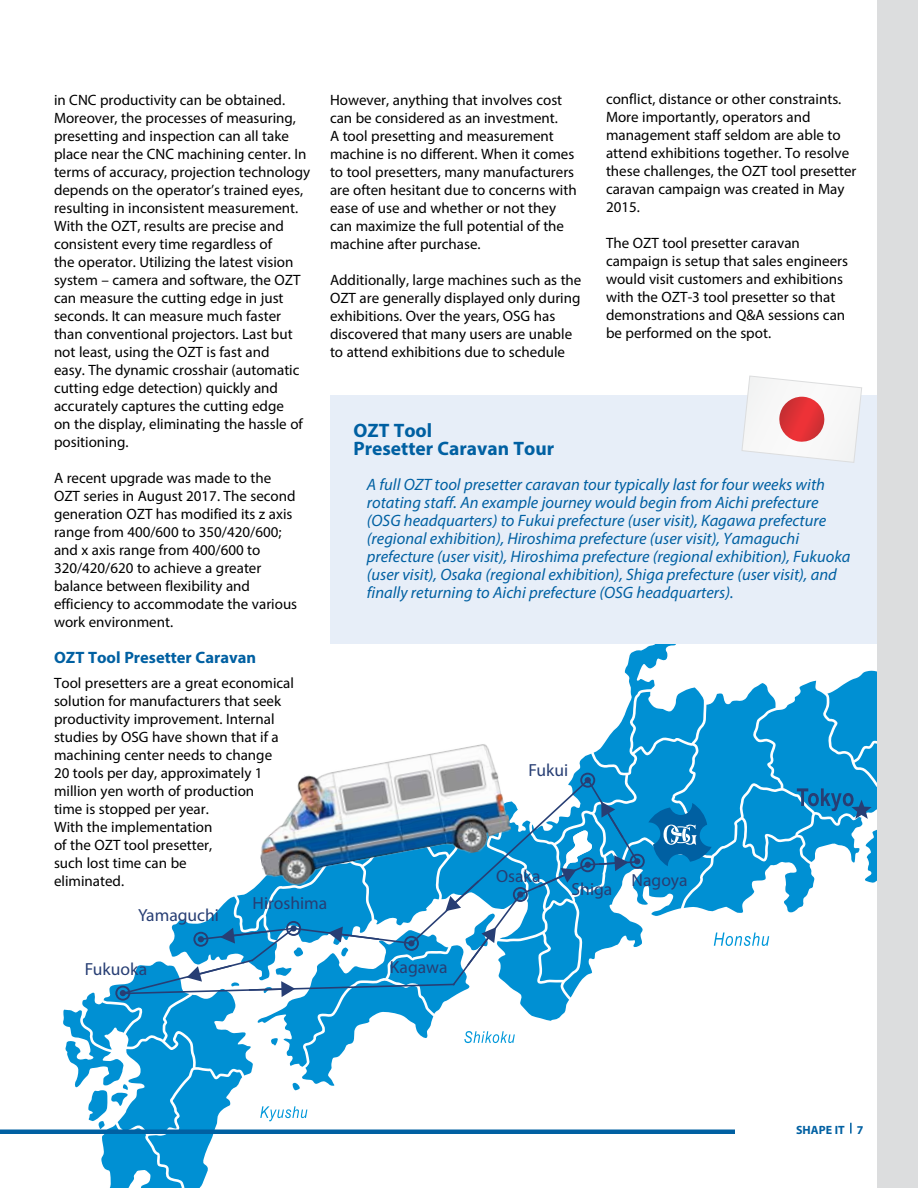
<style>
.page{position:relative;width:918px;height:1188px;background:#fff}
.page>*{position:absolute;margin:0;border:0;box-sizing:border-box;transform-origin:0 0}
.t1{font:700 19.5px/18px "Myriad Pro";color:#0060a2}
.t2{font:17.55px "Myriad Pro";color:#273e74}
.t3{font:italic 16.5px/18px "Myriad Pro";color:#0060a2}
.t4{font:700 16.5px "Myriad Pro";color:#0060a2}
.t5{font:15px/18px "Myriad Pro";color:#000}
.t6{font:700 12px "Myriad Pro";color:#0060a2}
</style>
<div class="page">
<div style="left:330px;top:396px;width:588px;height:248px;background:#e7eef8"></div>
<div style="left:878px;top:0;width:40px;height:1188px;background:#dcddde"></div>
<svg style="left:741px;top:375px;width:122px;height:88px"></svg>
<hr style="left:0;top:1130px;width:735px;height:4px;background:#0060a2">
<svg style="left:61px;top:634px;width:817px;height:554px"></svg>
<p class="t5" style="left:606px;top:90px;width:252px">conflict, distance or other constraints.<br>More importantly, operators and management staff seldom are able to attend exhibitions together. To resolve these challenges, the OZT tool presetter caravan campaign was created in May 2015.</p>
<p class="t5" style="left:606px;top:234px;width:244px">The OZT tool presetter caravan campaign is setup that sales engineers would visit customers and exhibitions with the OZT-3 tool presetter so that demonstrations and Q&amp;A sessions can be performed on the spot.</p>
<p class="t5" style="left:330px;top:90px;width:248px">However, anything that involves cost can be considered as an investment.<br>A tool presetting and measurement machine is no different. When it comes to tool presetters, many manufacturers are often hesitant due to concerns with ease of use and whether or not they can maximize the full potential of the machine after purchase.</p>
<p class="t5" style="left:330px;top:270px;width:253px">Additionally, large machines such as the OZT are generally displayed only during exhibitions. Over the years, OSG has discovered that many users are unable to attend exhibitions due to schedule</p>
<p class="t5" style="left:54px;top:91px;width:258px">in CNC productivity can be obtained.<br>Moreover, the processes of measuring, presetting and inspection can all take place near the CNC machining center. In terms of accuracy, projection technology depends on the operator’s trained eyes, resulting in inconsistent measurement.<br>With the OZT, results are precise and consistent every time regardless of<br>the operator. Utilizing the latest vision system – camera and software, the OZT can measure the cutting edge in just seconds. It can measure much faster than conventional projectors. Last but not least, using the OZT is fast and<br>easy. The dynamic crosshair (automatic cutting edge detection) quickly and accurately captures the cutting edge<br>on the display, eliminating the hassle of positioning.</p>
<p class="t5" style="left:54px;top:469px;width:245px">A recent upgrade was made to the<br>OZT series in August 2017. The second generation OZT has modified its z axis range from 400/600 to 350/420/600; and x axis range from 400/600 to<br>320/420/620 to achieve a greater balance between flexibility and efficiency to accommodate the various work environment.</p>
<p class="t4" style="left:54px;top:647px;width:204px">OZT Tool Presetter Caravan</p>
<p class="t5" style="left:54px;top:673px;width:242px">Tool presetters are a great economical solution for manufacturers that seek productivity improvement. Internal studies by OSG have shown that if a machining center needs to change<br>20 tools per day, approximately 1 million yen worth of production<br>time is stopped per year.<br>With the implementation<br>of the OZT tool presetter,<br>such lost time can be<br>eliminated.</p>
<h1 class="t1" style="left:353px;top:421px;width:202px">OZT Tool<br>Presetter Caravan Tour</h1>
<p class="t3" style="left:367px;top:475px;width:485px">A full OZT tool presetter caravan tour typically last for four weeks with rotating staff. An example journey would begin from Aichi prefecture (OSG headquarters) to Fukui prefecture (user visit), Kagawa prefecture (regional exhibition), Hiroshima prefecture (user visit), Yamaguchi prefecture (user visit), Hiroshima prefecture (regional exhibition), Fukuoka (user visit), Osaka (regional exhibition), Shiga prefecture (user visit), and finally returning to Aichi prefecture (OSG headquarters).</p>
<p class="t2" style="left:529px;top:759px;width:41px">Fukui</p>
<p class="t2" style="left:496px;top:865px;width:46px">Osaka</p>
<p class="t2" style="left:632px;top:869px;width:58px">Nagoya</p>
<p class="t2" style="left:572px;top:878px;width:42px">Shiga</p>
<p class="t2" style="left:252px;top:893px;width:76px">Hiroshima</p>
<p class="t2" style="left:138px;top:905px;width:83px">Yamaguchi</p>
<p class="t2" style="left:85px;top:959px;width:64px">Fukuoka</p>
<p class="t2" style="left:390px;top:956px;width:59px">Kagawa</p>
<p class="t6" style="left:796px;top:1122px;width:69px">SHAPE IT 7</p>
</div>
